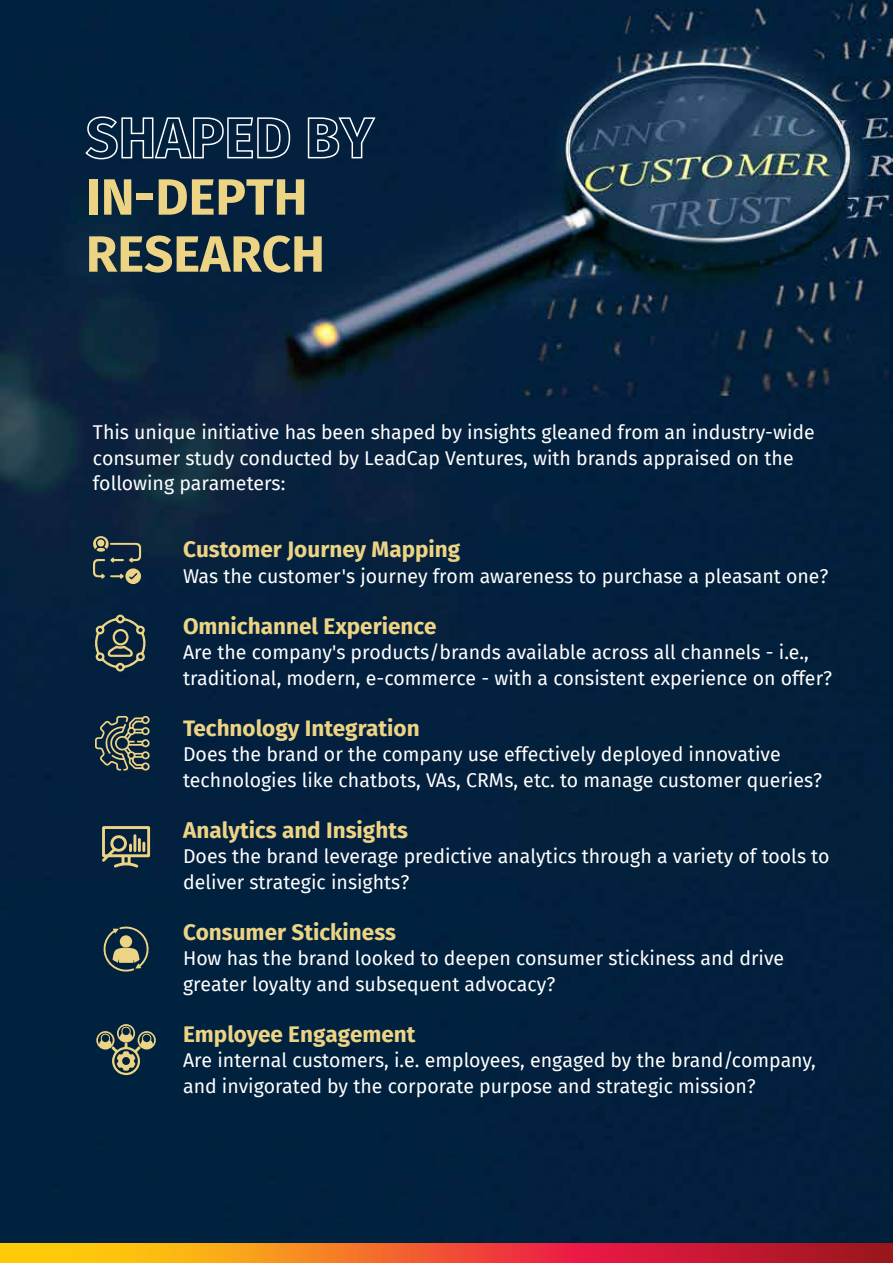
<style>
.page{position:relative;width:893px;height:1263px;background:#fff}
.page>*{position:absolute;margin:0;border:0;box-sizing:border-box;transform-origin:0 0}
.t1{font:700 51px/57px "Fira Sans";color:#edd485}
.t2{font:700 22.5px "Fira Sans";color:#edd485}
.t3{font:19.5px/25.5px "Fira Sans";color:#fff}
</style>
<div class="page">
<img style="left:0;top:0;width:893px;height:1243px">
<svg style="left:84px;top:116px;width:207px;height:44px;background:#304961"></svg>
<svg style="left:307px;top:116px;width:69px;height:43px;background:#304860"></svg>
<svg style="left:0;top:1243px;width:893px;height:20px;background:#e45f27"></svg>
<svg style="left:92px;top:535px;width:49px;height:49px;background:#3d4b4e"></svg>
<svg style="left:94px;top:614px;width:52px;height:57px;background:#3d4d4f"></svg>
<svg style="left:95px;top:716px;width:55px;height:55px;background:#495653"></svg>
<svg style="left:102px;top:826px;width:48px;height:42px;background:#62695a"></svg>
<svg style="left:103px;top:926px;width:46px;height:46px;background:#485853"></svg>
<div style="left:120px;top:935px;width:12px;height:13px;background:#edd485;border-radius:50%"></div>
<svg style="left:96px;top:1024px;width:60px;height:51px;background:#4a5953"></svg>
<h1 class="t1" style="left:86px;top:165px;width:241px">IN-DEPTH<br>RESEARCH</h1>
<p class="t3" style="left:93px;top:419px;width:723px">This unique initiative has been shaped by insights gleaned from an industry-wide consumer study conducted by LeadCap Ventures, with brands appraised on the following parameters:</p>
<p class="t2" style="left:183px;top:531px;width:279px">Customer Journey Mapping</p>
<p class="t3" style="left:183px;top:563px;width:647px">Was the customer's journey from awareness to purchase a pleasant one?</p>
<p class="t2" style="left:183px;top:607px;width:255px">Omnichannel Experience</p>
<p class="t3" style="left:183px;top:639px;width:651px">Are the company's products/brands available across all channels - i.e., traditional, modern, e-commerce - with a consistent experience on offer?</p>
<p class="t2" style="left:183px;top:709px;width:238px">Technology Integration</p>
<p class="t3" style="left:183px;top:741px;width:641px">Does the brand or the company use effectively deployed innovative technologies like chatbots, VAs, CRMs, etc. to manage customer queries?</p>
<p class="t2" style="left:183px;top:811px;width:226px">Analytics and Insights</p>
<p class="t3" style="left:183px;top:843px;width:648px">Does the brand leverage predictive analytics through a variety of tools to deliver strategic insights?</p>
<p class="t2" style="left:183px;top:913px;width:215px">Consumer Stickiness</p>
<p class="t3" style="left:183px;top:945px;width:603px">How has the brand looked to deepen consumer stickiness and drive greater loyalty and subsequent advocacy?</p>
<p class="t2" style="left:183px;top:1015px;width:234px">Employee Engagement</p>
<p class="t3" style="left:183px;top:1047px;width:634px">Are internal customers, i.e. employees, engaged by the brand/company, and invigorated by the corporate purpose and strategic mission?</p>
</div>
